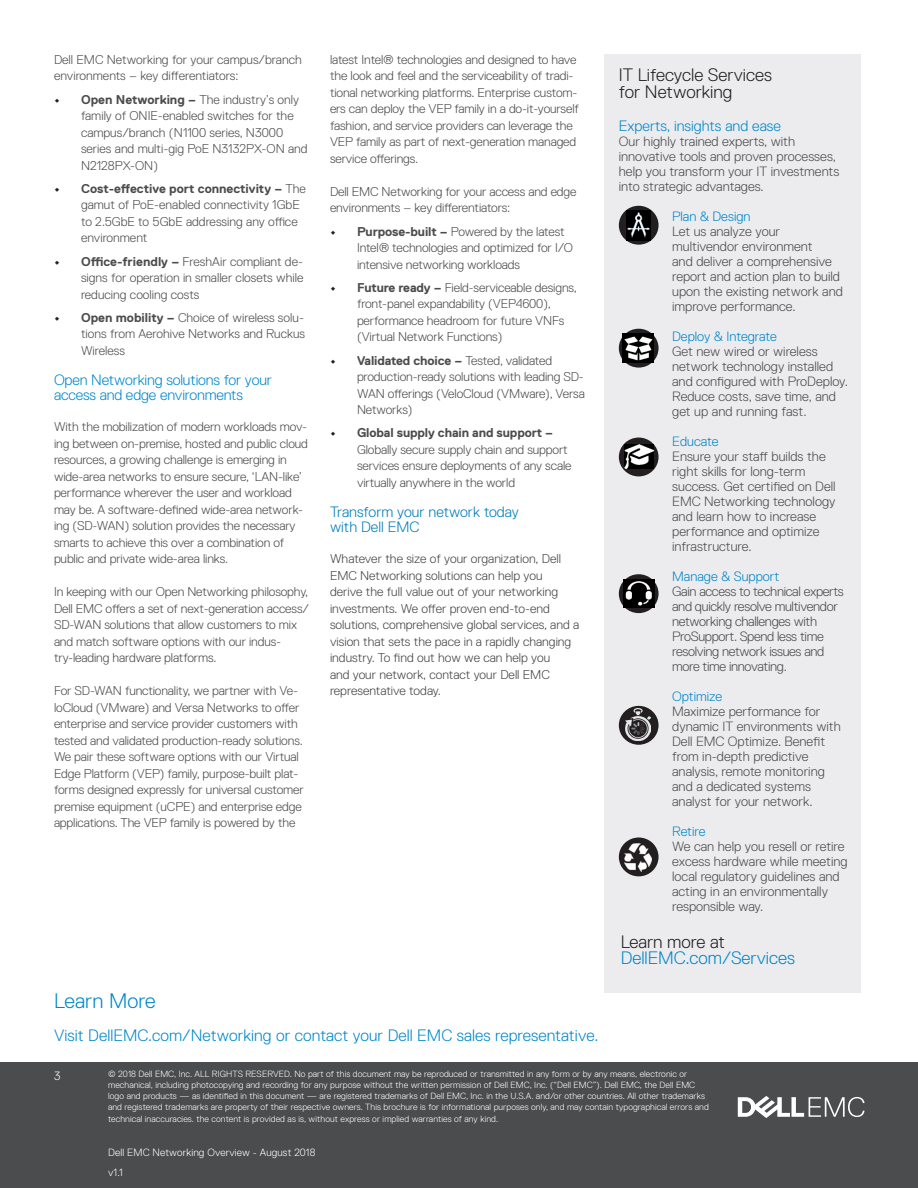
<style>
.page{position:relative;width:918px;height:1188px;background:#fff}
.page>*{position:absolute;margin:0;border:0;box-sizing:border-box;transform-origin:0 0}
.SIDE_BAR_-_Body_Copy{font:300 21px "Dell Replica";letter-spacing:.005em;color:#0087cb}
.Table_Text{font:300 18px/16.5px "Dell Replica";color:#231f20}
.t1{font:300 18px/16.5px "Dell Replica";color:#0087cb}
.SIDE_BAR_-_Body_Copy-2{font:300 16.5px "Dell Replica";letter-spacing:.005em;color:#0087cb}
.Body_Headline{font:300 15px/15px "Dell Replica";letter-spacing:-.01em;color:#0087cb}
.Body_Headline-2{font:300 15px/15px "Dell Replica";color:#007db8}
.Table_Text-2{font:300 15px "Dell Replica";color:#0087cb}
.Table_Text-3{font:300 13.5px/15px "Dell Replica";color:#4b4c4d}
.Table_Text-4{font:300 13.5px/15px "Dell Replica";letter-spacing:-.025em;color:#4b4c4d}
.Body_Headline-3{font:300 12.75px/16.5px "Dell Replica";letter-spacing:-.01em;color:#4b4c4d}
.Body_Headline-4{font:300 12.75px/16.5px "Dell Replica";color:#444}
.t2{font:300 12px "Dell Replica";color:#fff}
.t3{font:300 10.5px/20px "Dell Replica";letter-spacing:.01em;color:#fff}
.t4{font:300 9px/10.8px "Dell Replica";letter-spacing:.01em;color:#fff}
.s1{font-weight:700;color:#231f20}
.s2{font-weight:700}
.s3{color:#0087cb}
.s4{color:#231f20}
</style>
<div class="page">
<div style="left:0;top:1062px;width:918px;height:126px;background:#4b4c4d"></div>
<svg style="left:738px;top:1096px;width:126px;height:22px"></svg>
<div style="left:604px;top:54px;width:257px;height:938px;background:#ececee"></div>
<svg style="left:619px;top:206px;width:40px;height:39px"></svg>
<img style="left:627px;top:210px;width:24px;height:31px">
<svg style="left:619px;top:329px;width:40px;height:39px"></svg>
<div style="left:619px;top:438px;width:40px;height:38px;background:#231f20;border-radius:50%"></div>
<svg style="left:619px;top:574px;width:40px;height:39px"></svg>
<svg style="left:619px;top:706px;width:40px;height:39px"></svg>
<div style="left:619px;top:837px;width:40px;height:39px;background:#231f20;border-radius:50%"></div>
<img style="left:624px;top:843px;width:28px;height:28px">
<img style="left:623px;top:334px;width:31px;height:28px">
<img style="left:625px;top:444px;width:29px;height:25px">
<img style="left:623px;top:580px;width:31px;height:27px">
<img style="left:626px;top:709px;width:24px;height:31px">
<p class="Body_Headline-3" style="left:54px;top:51px;width:249px">Dell EMC Networking for your campus/branch environments – key differentiators:</p>
<p class="Body_Headline-3" style="left:81px;top:91px;width:228px;text-indent:-27px"><span class="s1">•</span> <span class="s2">Open Networking –</span> The industry’s only family of ONIE-enabled switches for the campus/branch (N1100 series, N3000 series and multi-gig PoE N3132PX-ON and N2128PX-ON)</p>
<p class="Body_Headline-3" style="left:81px;top:180px;width:227px;text-indent:-27px"><span class="s1">•</span> <span class="s2">Cost-effective port connectivity –</span> The gamut of PoE-enabled connectivity 1GbE to 2.5GbE to 5GbE addressing any office environment</p>
<p class="Body_Headline-3" style="left:81px;top:253px;width:224px;text-align:justify;text-indent:-27px"><span class="s1">•</span> <span class="s2">Office-friendly –</span> FreshAir compliant de&shy;signs for operation in smaller closets while reducing cooling costs</p>
<p class="Body_Headline-3" style="left:81px;top:309px;width:226px;text-align:justify;text-indent:-27px"><span class="s1">•</span> <span class="s2">Open mobility –</span> Choice of wireless solu&shy;tions from Aerohive Networks and Ruckus Wireless</p>
<p class="Body_Headline" style="left:54px;top:372px;width:219px">Open Networking solutions for your access and edge environments</p>
<p class="Body_Headline-3" style="left:54px;top:419px;width:255px">With the mobilization of modern workloads mov&shy;ing between on-premise, hosted and public cloud resources, a growing challenge is emerging in wide-area networks to ensure secure, ‘LAN-like’ performance wherever the user and workload may be. A software-defined wide-area network&shy;ing (SD-WAN) solution provides the necessary smarts to achieve this over a combination of public and private wide-area links.</p>
<p class="Body_Headline-3" style="left:54px;top:584px;width:256px">In keeping with our Open Networking philosophy, Dell EMC offers a set of next-generation access/ SD-WAN solutions that allow customers to mix and match software options with our indus&shy;try-leading hardware platforms.</p>
<p class="Body_Headline-3" style="left:54px;top:683px;width:251px">For SD-WAN functionality, we partner with Ve&shy;loCloud (VMware) and Versa Networks to offer enterprise and service provider customers with tested and validated production-ready solutions.<br>We pair these software options with our Virtual Edge Platform (VEP) family, purpose-built plat&shy;forms designed expressly for universal customer premise equipment (uCPE) and enterprise edge applications. The VEP family is powered by the</p>
<p class="Body_Headline-3" style="left:330px;top:51px;width:251px">latest Intel® technologies and designed to have the look and feel and the serviceability of tradi&shy;tional networking platforms. Enterprise custom&shy;ers can deploy the VEP family in a do-it-yourself fashion, and service providers can leverage the VEP family as part of next-generation managed service offerings.</p>
<p class="Body_Headline-3" style="left:330px;top:183px;width:248px">Dell EMC Networking for your access and edge environments – key differentiators:</p>
<p class="Body_Headline-3" style="left:357px;top:223px;width:217px;text-indent:-27px"><span class="s1">•</span> <span class="s2">Purpose-built –</span> Powered by the latest<br>Intel® technologies and optimized for I/O intensive networking workloads</p>
<p class="Body_Headline-3" style="left:357px;top:279px;width:221px;text-indent:-27px"><span class="s1">•</span> <span class="s2">Future ready –</span> Field-serviceable designs, front-panel expandability (VEP4600), performance headroom for future VNFs (Virtual Network Functions)</p>
<p class="Body_Headline-3" style="left:357px;top:352px;width:229px;text-indent:-27px"><span class="s1">•</span> <span class="s2">Validated choice –</span> Tested, validated production-ready solutions with leading SD-WAN offerings (VeloCloud (VMware), Versa Networks)</p>
<p class="Body_Headline-3" style="left:357px;top:425px;width:216px;text-indent:-27px"><span class="s1">•</span> <span class="s2">Global supply chain and support – </span>Globally secure supply chain and support services ensure deployments of any scale virtually anywhere in the world</p>
<p class="Body_Headline-2" style="left:330px;top:504px;width:190px">Transform your network today with Dell EMC</p>
<p class="Body_Headline-4" style="left:330px;top:551px;width:251px">Whatever the size of your organization, Dell EMC Networking solutions can help you<br>derive the full value out of your networking investments. We offer proven end-to-end solutions, comprehensive global services, and a vision that sets the pace in a rapidly changing industry. To find out how we can help you<br>and your network, contact your Dell EMC representative today.</p>
<p class="SIDE_BAR_-_Body_Copy" style="left:54px;top:990px;width:103px">Learn More</p>
<p class="SIDE_BAR_-_Body_Copy-2" style="left:54px;top:1027px;width:546px">Visit DellEMC.com/Networking or contact your Dell EMC sales representative.</p>
<p class="Table_Text" style="left:619px;top:67px;width:155px">IT Lifecycle Services for Networking</p>
<p class="Table_Text-2" style="left:619px;top:117px;width:164px">Experts, insights and ease</p>
<p class="Table_Text-3" style="left:619px;top:134px;width:222px">Our highly trained experts, with innovative tools and proven processes, help you transform your IT investments into strategic advantages.</p>
<p class="Table_Text-3" style="left:672px;top:209px;width:172px"><span class="s3">Plan &amp; Design<br></span>Let us analyze your multivendor environment<br>and deliver a comprehensive report and action plan to build upon the existing network and improve performance.</p>
<p class="Table_Text-3" style="left:672px;top:329px;width:177px"><span class="s3">Deploy &amp; Integrate<br></span>Get new wired or wireless network technology installed and configured with ProDeploy.<br>Reduce costs, save time, and get up and running fast.</p>
<p class="Table_Text-3" style="left:672px;top:434px;width:165px"><span class="s3">Educate<br></span>Ensure your staff builds the right skills for long-term success. Get certified on Dell<br>EMC Networking technology and learn how to increase performance and optimize infrastructure.</p>
<p class="Table_Text-4" style="left:672px;top:569px;width:173px"><span class="s3">Manage &amp; Support<br></span>Gain access to technical experts and quickly resolve multivendor networking challenges with<br>ProSupport. Spend less time resolving network issues and more time innovating.</p>
<p class="Table_Text-3" style="left:672px;top:689px;width:170px"><span class="s3">Optimize<br></span>Maximize performance for dynamic IT environments with<br>Dell EMC Optimize. Benefit from in-depth predictive analysis, remote monitoring and a dedicated systems analyst for your network.</p>
<p class="Table_Text-3" style="left:672px;top:824px;width:177px"><span class="s3">Retire<br></span>We can help you resell or retire excess hardware while meeting local regulatory guidelines and acting in an environmentally responsible way.</p>
<p class="t1" style="left:621px;top:933px;width:176px"><span class="s4">Learn more at<br></span>DellEMC.com/Services</p>
<p class="t2" style="left:54px;top:1070px;width:8px">3</p>
<p class="t4" style="left:108px;top:1069px;width:602px">© 2018 Dell EMC, Inc. ALL RIGHTS RESERVED. No part of this document may be reproduced or transmitted in any form or by any means, electronic or mechanical, including photocopying and recording for any purpose without the written permission of Dell EMC, Inc. (“Dell EMC”). Dell EMC, the Dell EMC logo and products — as identified in this document — are registered trademarks of Dell EMC, Inc. in the U.S.A. and/or other countries. All other trademarks and registered trademarks are property of their respective owners. This brochure is for informational purposes only, and may contain typographical errors and</p>
<p class="t4" style="left:108px;top:1114px;width:392px">technical inaccuracies. the content is provided as is, without express or implied warranties of any kind.</p>
<p class="t3" style="left:108px;top:1142px;width:209px">Dell EMC Networking Overview - August 2018 v1.1</p>
</div>
